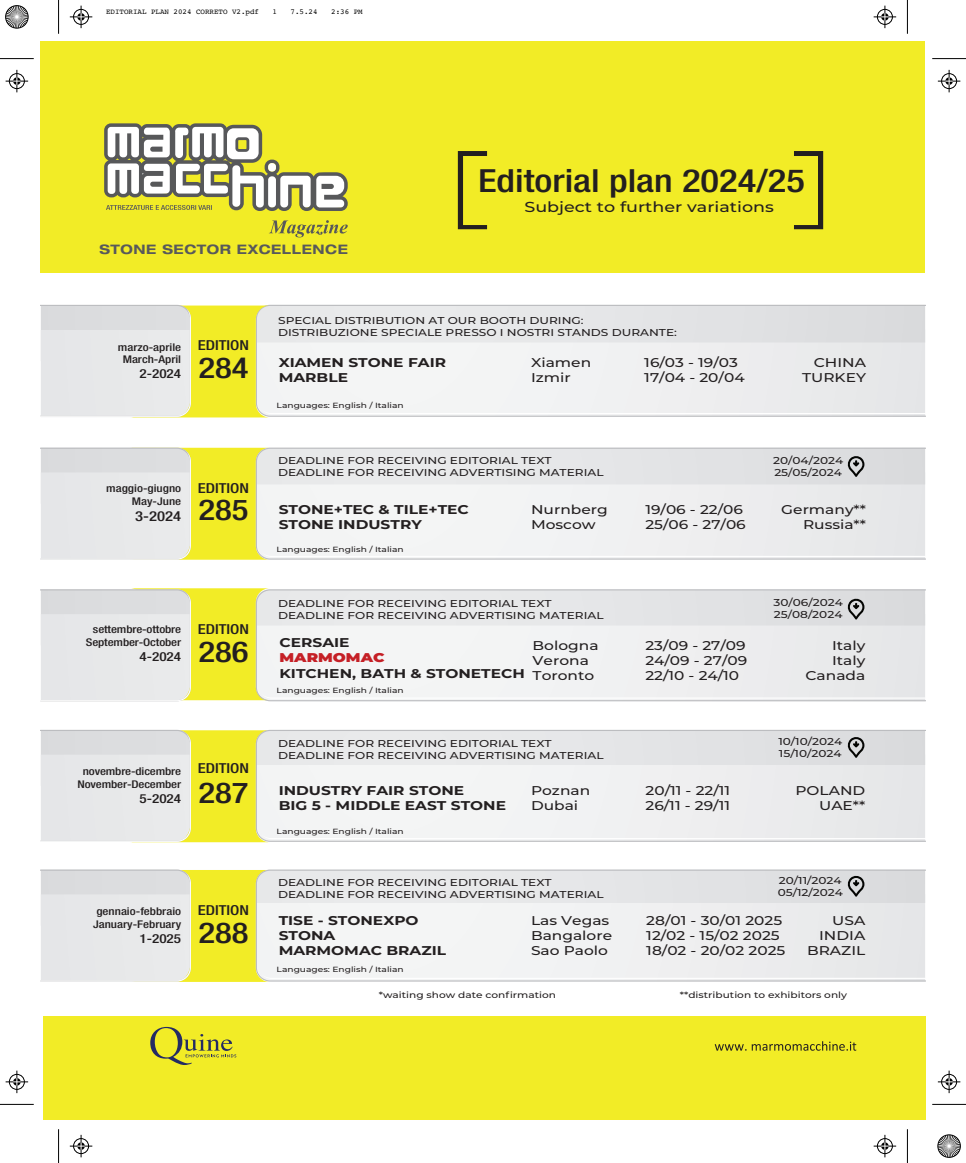
<style>
.page{position:relative;width:966px;height:1163px;background:#fff}
.page>*{position:absolute;margin:0;border:0;box-sizing:border-box;transform-origin:0 0}
.t1{font:500 condensed 31.88px "Helvetica Neue LT Std";color:#231f20;scale:1.21 1}
.t2{font:500 condensed 28.75px "Helvetica Neue LT Std";color:#231f20;scale:1.21 1}
.t3{font:500 14.5px "Montserrat";color:#231f20;scale:1.21 1}
.t4{font:500 condensed 13.75px "Helvetica Neue LT Std";color:#231f20;scale:1.21 1}
.t5{font:700 expanded 13.12px "Helvetica Neue LT Std";letter-spacing:.045em;color:#58595b}
.t6{font:500 12.75px/15.2px "Montserrat";color:#231f20;scale:1.21 1}
.t7{font:700 12.75px/15.2px "Montserrat";color:#231f20;scale:1.21 1}
.t8{font:900 12.75px "Montserrat";color:#c52026;scale:1.21 1}
.t9{font:500 condensed 12.5px "Helvetica Neue LT Std";color:#231f20;scale:1.21 1}
.t10{font:500 condensed 10.62px/12.8px "Helvetica Neue LT Std";color:#231f20;text-align:center;scale:1.21 1}
.t11{font:500 10px/12px "Montserrat";color:#231f20;scale:1.21 1}
.t12{font:500 8.75px "Montserrat";color:#231f20;scale:1.21 1}
.t13{font:500 7.5px "Montserrat";color:#231f20;scale:1.21 1}
.t14{font:7.5px "Courier";color:#000}
</style>
<div class="page">
<div style="left:41px;top:41px;width:884px;height:232px;background:#f2ec26"></div>
<div style="left:43px;top:1015px;width:882px;height:104px;background:#f2ec26"></div>
<svg style="left:715px;top:1041px;width:141px;height:9px"></svg>
<svg style="left:269px;top:220px;width:79px;height:17px"></svg>
<svg style="left:104px;top:123px;width:244px;height:88px"></svg>
<svg style="left:458px;top:151px;width:29px;height:78px"></svg>
<svg style="left:794px;top:151px;width:29px;height:78px"></svg>
<svg style="left:269px;top:304px;width:656px;height:1px"></svg>
<svg style="left:41px;top:305px;width:884px;height:112px"></svg>
<svg style="left:41px;top:447px;width:215px;height:112px"></svg>
<svg style="left:41px;top:588px;width:228px;height:113px"></svg>
<svg style="left:41px;top:729px;width:884px;height:113px"></svg>
<svg style="left:41px;top:869px;width:215px;height:112px"></svg>
<svg style="left:150px;top:1026px;width:86px;height:38px"></svg>
<svg style="left:256px;top:447px;width:669px;height:112px;fill:#ececee"></svg>
<svg style="left:256px;top:589px;width:669px;height:112px;fill:#ececee"></svg>
<svg style="left:256px;top:729px;width:669px;height:112px;fill:#ededee"></svg>
<svg style="left:256px;top:869px;width:669px;height:112px;fill:#ededee"></svg>
<hr style="left:0;top:58px;width:34px;height:1px;background:#000">
<hr style="left:932px;top:58px;width:34px;height:1px;background:#000">
<hr style="left:0;top:1103px;width:34px;height:1px;background:#000">
<hr style="left:932px;top:1103px;width:34px;height:1px;background:#000">
<hr style="left:58px;top:0;width:1px;height:34px;background:#000">
<hr style="left:58px;top:1128px;width:1px;height:34px;background:#000">
<hr style="left:907px;top:0;width:1px;height:34px;background:#000">
<hr style="left:907px;top:1128px;width:1px;height:34px;background:#000">
<svg style="left:70px;top:6px;width:22px;height:22px"></svg>
<svg style="left:873px;top:6px;width:23px;height:22px"></svg>
<svg style="left:70px;top:1134px;width:22px;height:22px"></svg>
<svg style="left:873px;top:1134px;width:23px;height:22px"></svg>
<svg style="left:6px;top:70px;width:22px;height:22px"></svg>
<svg style="left:6px;top:1070px;width:22px;height:22px"></svg>
<svg style="left:938px;top:70px;width:22px;height:22px"></svg>
<svg style="left:938px;top:1070px;width:22px;height:22px"></svg>
<svg style="left:5px;top:5px;width:24px;height:24px"></svg>
<svg style="left:937px;top:1134px;width:24px;height:24px"></svg>
<p class="t14" style="left:106px;top:6px;width:155px">EDITORIAL PLAN 2024 CORRETO V2.pdf</p>
<p class="t14" style="left:273px;top:6px;width:6px">1</p>
<p class="t14" style="left:291px;top:6px;width:29px">7.5.24</p>
<p class="t14" style="left:331px;top:6px;width:33px">2:36 PM</p>
<h3 class="t5" style="left:99px;top:241px;width:250px">STONE SECTOR EXCELLENCE</h3>
<h1 class="t1" style="left:478px;top:161px;width:272px">Editorial plan 2024/25</h1>
<h3 class="t3" style="left:524px;top:197px;width:208px">Subject to further variations</h3>
<p class="t11" style="left:278px;top:313px;width:331px">SPECIAL DISTRIBUTION AT OUR BOOTH DURING:<br>DISTRIBUZIONE SPECIALE PRESSO I NOSTRI STANDS DURANTE:</p>
<p class="t10" style="left:118px;top:340px;width:54px">marzo-aprile<br>March-April</p>
<p class="t9" style="left:139px;top:366px;width:36px">2-2024</p>
<h3 class="t4" style="left:198px;top:337px;width:44px">EDITION</h3>
<h2 class="t2" style="left:198px;top:350px;width:43px">284</h2>
<p class="t7" style="left:279px;top:354px;width:140px">XIAMEN STONE FAIR<br>MARBLE</p>
<p class="t6" style="left:531px;top:354px;width:51px">Xiamen<br>Izmir</p>
<p class="t6" style="left:644px;top:354px;width:84px">16/03 - 19/03<br>17/04 - 20/04</p>
<p class="t6" style="left:802px;top:354px;width:54px;text-align:right">CHINA<br>TURKEY</p>
<p class="t13" style="left:277px;top:400px;width:107px">Languages: English / Italian</p>
<p class="t11" style="left:278px;top:454px;width:270px">DEADLINE FOR RECEIVING EDITORIAL TEXT<br>DEADLINE FOR RECEIVING ADVERTISING MATERIAL</p>
<p class="t11" style="left:773px;top:454px;width:59px">20/04/2024<br>25/05/2024</p>
<p class="t10" style="left:106px;top:481px;width:63px;text-align:right">maggio-giugno<br>May-June</p>
<h3 class="t4" style="left:135px;top:508px;width:39px">3-2024</h3>
<h3 class="t4" style="left:198px;top:479px;width:44px">EDITION</h3>
<h2 class="t2" style="left:198px;top:492px;width:43px">285</h2>
<p class="t7" style="left:279px;top:501px;width:159px">STONE+TEC &amp; TILE+TEC<br>STONE INDUSTRY</p>
<p class="t6" style="left:531px;top:501px;width:65px">Nurnberg<br>Moscow</p>
<p class="t6" style="left:645px;top:501px;width:84px">19/06 - 22/06<br>25/06 - 27/06</p>
<p class="t6" style="left:781px;top:501px;width:71px;text-align:right">Germany**<br>Russia**</p>
<p class="t13" style="left:277px;top:544px;width:107px">Languages: English / Italian</p>
<p class="t11" style="left:278px;top:597px;width:270px">DEADLINE FOR RECEIVING EDITORIAL TEXT<br>DEADLINE FOR RECEIVING ADVERTISING MATERIAL</p>
<p class="t11" style="left:773px;top:596px;width:59px">30/06/2024<br>25/08/2024</p>
<p class="t10" style="left:86px;top:623px;width:80px;text-align:right">settembre-ottobre<br>September-October</p>
<p class="t9" style="left:139px;top:649px;width:36px">4-2024</p>
<h3 class="t4" style="left:198px;top:621px;width:44px">EDITION</h3>
<h2 class="t2" style="left:198px;top:635px;width:43px">286</h2>
<p class="t7" style="left:279px;top:634px;width:59px">CERSAIE</p>
<p class="t8" style="left:279px;top:648px;width:88px">MARMOMAC</p>
<p class="t7" style="left:279px;top:664px;width:204px">KITCHEN, BATH &amp; STONETECH</p>
<p class="t6" style="left:532px;top:636px;width:56px">Bologna<br>Verona<br>Toronto</p>
<p class="t6" style="left:645px;top:636px;width:86px;text-align:justify">23/09 - 27/09<br>24/09 - 27/09<br>22/10 - 24/10</p>
<p class="t6" style="left:805px;top:636px;width:51px;text-align:right">Italy<br>Italy<br>Canada</p>
<p class="t13" style="left:277px;top:685px;width:107px">Languages: English / Italian</p>
<p class="t11" style="left:278px;top:736px;width:270px">DEADLINE FOR RECEIVING EDITORIAL TEXT<br>DEADLINE FOR RECEIVING ADVERTISING MATERIAL</p>
<p class="t11" style="left:778px;top:734px;width:54px">10/10/2024<br>15/10/2024</p>
<p class="t10" style="left:77px;top:765px;width:87px">novembre-dicembre<br>November-December</p>
<p class="t9" style="left:139px;top:791px;width:36px">5-2024</p>
<h3 class="t4" style="left:198px;top:759px;width:44px">EDITION</h3>
<h2 class="t2" style="left:198px;top:775px;width:43px">287</h2>
<p class="t7" style="left:279px;top:781px;width:189px">INDUSTRY FAIR STONE<br>BIG 5 - MIDDLE EAST STONE</p>
<p class="t6" style="left:531px;top:781px;width:50px">Poznan<br>Dubai</p>
<p class="t6" style="left:645px;top:781px;width:72px">20/11 - 22/11<br>26/11 - 29/11</p>
<p class="t6" style="left:795px;top:781px;width:59px;text-align:right">POLAND<br>UAE**</p>
<p class="t13" style="left:277px;top:826px;width:107px">Languages: English / Italian</p>
<p class="t11" style="left:278px;top:876px;width:270px">DEADLINE FOR RECEIVING EDITORIAL TEXT<br>DEADLINE FOR RECEIVING ADVERTISING MATERIAL</p>
<p class="t11" style="left:777px;top:873px;width:55px">20/11/2024<br>05/12/2024</p>
<p class="t10" style="left:93px;top:904px;width:74px">gennaio-febbraio<br>January-February</p>
<p class="t9" style="left:139px;top:930px;width:36px">1-2025</p>
<h3 class="t4" style="left:198px;top:901px;width:44px">EDITION</h3>
<h2 class="t2" style="left:198px;top:914px;width:43px">288</h2>
<p class="t7" style="left:279px;top:911px;width:140px">TISE - STONEXPO<br>STONA<br>MARMOMAC BRAZIL</p>
<p class="t6" style="left:531px;top:911px;width:69px">Las Vegas<br>Bangalore<br>Sao Paolo</p>
<p class="t6" style="left:646px;top:911px;width:116px">28/01 - 30/01 2025<br>12/02 - 15/02 2025<br>18/02 - 20/02 2025</p>
<p class="t6" style="left:807px;top:911px;width:50px;text-align:right">USA<br>INDIA<br>BRAZIL</p>
<p class="t13" style="left:277px;top:964px;width:107px">Languages: English / Italian</p>
<p class="t12" style="left:379px;top:988px;width:148px">*waiting show date confirmation</p>
<p class="t12" style="left:680px;top:988px;width:140px">**distribution to exhibitors only</p>
</div>
